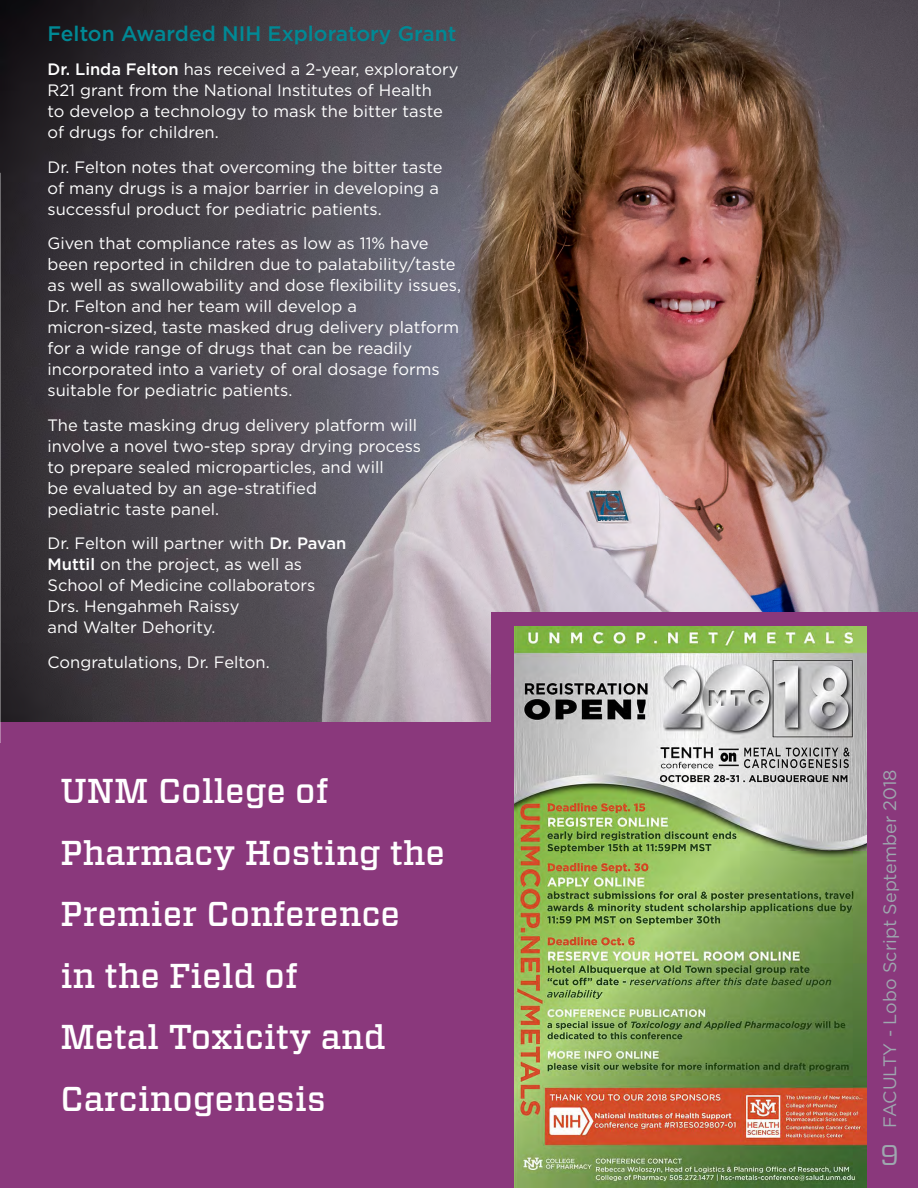
<style>
.page{position:relative;width:918px;height:1188px;background:#8a387c}
.page>*{position:absolute;margin:0;border:0;box-sizing:border-box;transform-origin:0 0}
.t1{font:500 34.5px/61.5px "Vitesse";color:#fff}
.t2{font:28.5px "Vitesse";color:#9ea8af}
.t3{font:500 21px "Gotham";color:#008995}
.t4{font:18px "Gotham";color:#9ea8af}
.t5{font:16.5px/21px "Gotham";color:#fff}
.s1{font-weight:500}
</style>
<div class="page">
<img style="left:0;top:0;width:918px;height:721px">
<div style="left:491px;top:612px;width:427px;height:575px;background:#8a387c"></div>
<svg style="left:0;top:173px;width:1px;height:570px"></svg>
<img style="left:515px;top:627px;width:351px;height:561px">
<p class="t3" style="left:48px;top:19px;width:410px">Felton Awarded NIH Exploratory Grant</p>
<p class="t5" style="left:48px;top:58px;width:412px"><span class="s1">Dr. Linda Felton</span> has received a 2-year, exploratory R21 grant from the National Institutes of Health<br>to develop a technology to mask the bitter taste of drugs for children.</p>
<p class="t5" style="left:48px;top:156px;width:397px">Dr. Felton notes that overcoming the bitter taste of many drugs is a major barrier in developing a successful product for pediatric patients.</p>
<p class="t5" style="left:48px;top:232px;width:415px">Given that compliance rates as low as 11% have been reported in children due to palatability/taste as well as swallowability and dose flexibility issues, Dr. Felton and her team will develop a micron-sized, taste masked drug delivery platform for a wide range of drugs that can be readily incorporated into a variety of oral dosage forms suitable for pediatric patients.</p>
<p class="t5" style="left:48px;top:414px;width:375px">The taste masking drug delivery platform will involve a novel two-step spray drying process to prepare sealed microparticles, and will<br>be evaluated by an age-stratified<br>pediatric taste panel.</p>
<p class="t5" style="left:48px;top:532px;width:301px">Dr. Felton will partner with <span class="s1">Dr. Pavan<br>Muttil</span> on the project, as well as<br>School of Medicine collaborators<br>Drs. Hengahmeh Raissy<br>and Walter Dehority.</p>
<p class="t5" style="left:48px;top:651px;width:224px">Congratulations, Dr. Felton.</p>
<h1 class="t1" style="left:60px;top:761px;width:386px">UNM College of<br>Pharmacy Hosting the<br>Premier Conference<br>in the Field of<br>Metal Toxicity and<br>Carcinogenesis</h1>
<p class="t4" style="left:878px;top:1128px;width:360px;rotate:-90deg">FACULTY - Lobo Script September 2018</p>
<h2 class="t2" style="left:880px;top:1136px;width:21px">9</h2>
</div>
